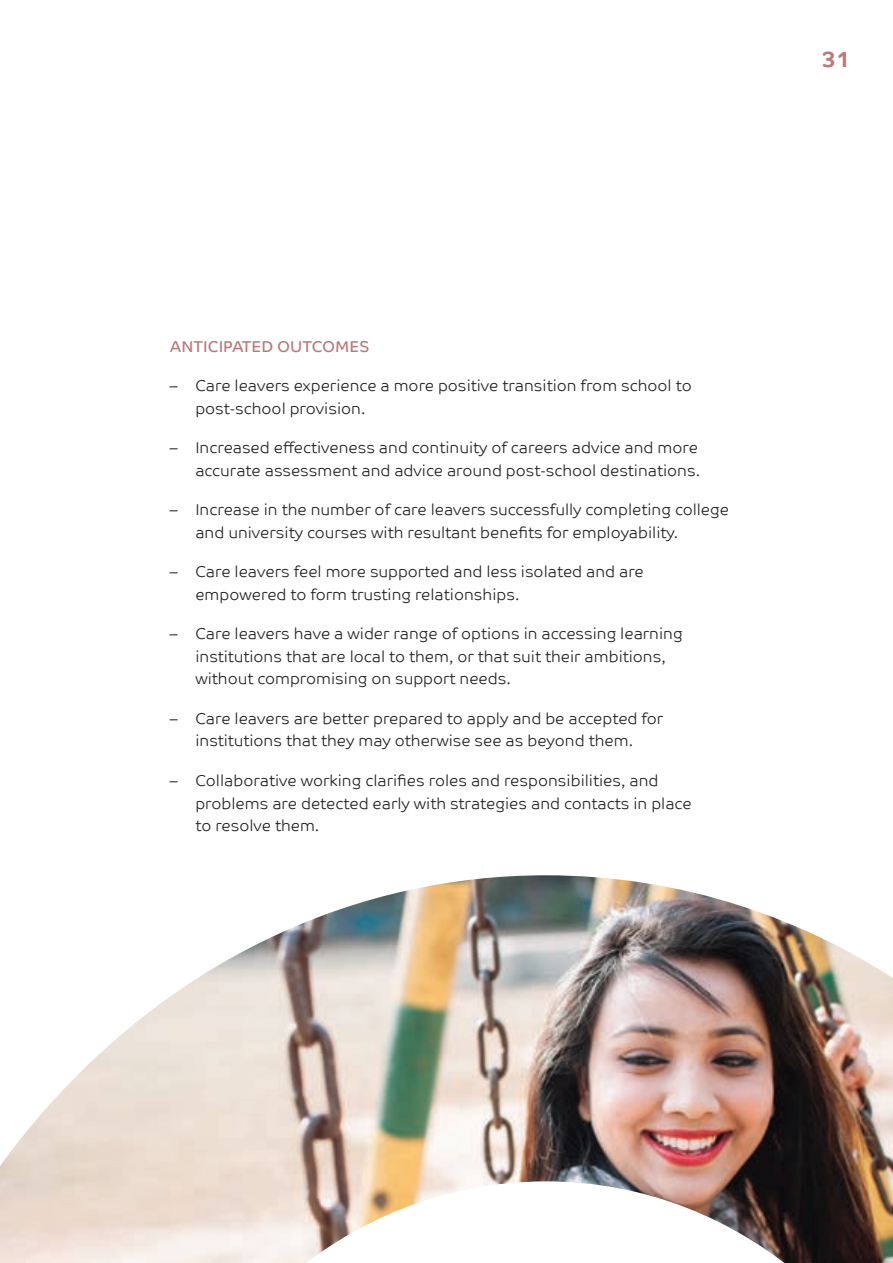
<style>
.page{position:relative;width:893px;height:1263px;background:#fff}
.page>*{position:absolute;margin:0;border:0;box-sizing:border-box;transform-origin:0 0}
.t1{font:22.5px "Co Text Bd";color:#bc787b}
.t2{font:15.75px/22.5px "Co Text Lt";color:#231f20}
.t3{font:15.75px "Co Text";color:#bc787b}
</style>
<div class="page">
<img style="left:0;top:875px;width:892px;height:387px">
<h1 class="t1" style="left:820px;top:46px;width:31px">31</h1>
<p class="t3" style="left:170px;top:337px;width:201px">ANTICIPATED OUTCOMES</p>
<p class="t2" style="left:195px;top:374px;width:497px;text-indent:-26px">– Care leavers experience a more positive transition from school to post-school provision.</p>
<p class="t2" style="left:170px;top:436px;width:531px;text-align:right">– Increased effectiveness and continuity of careers advice and more accurate assessment and advice around post-school destinations.</p>
<p class="t2" style="left:195px;top:498px;width:535px;text-indent:-26px">– Increase in the number of care leavers successfully completing college and university courses with resultant benefits for employability.</p>
<p class="t2" style="left:195px;top:560px;width:450px;text-indent:-26px">– Care leavers feel more supported and less isolated and are empowered to form trusting relationships.</p>
<p class="t2" style="left:195px;top:622px;width:488px;text-indent:-26px">– Care leavers have a wider range of options in accessing learning institutions that are local to them, or that suit their ambitions, without compromising on support needs.</p>
<p class="t2" style="left:170px;top:707px;width:494px;text-align:center">– Care leavers are better prepared to apply and be accepted for institutions that they may otherwise see as beyond them.</p>
<p class="t2" style="left:195px;top:769px;width:497px;text-indent:-26px">– Collaborative working clarifies roles and responsibilities, and problems are detected early with strategies and contacts in place to resolve them.</p>
</div>
